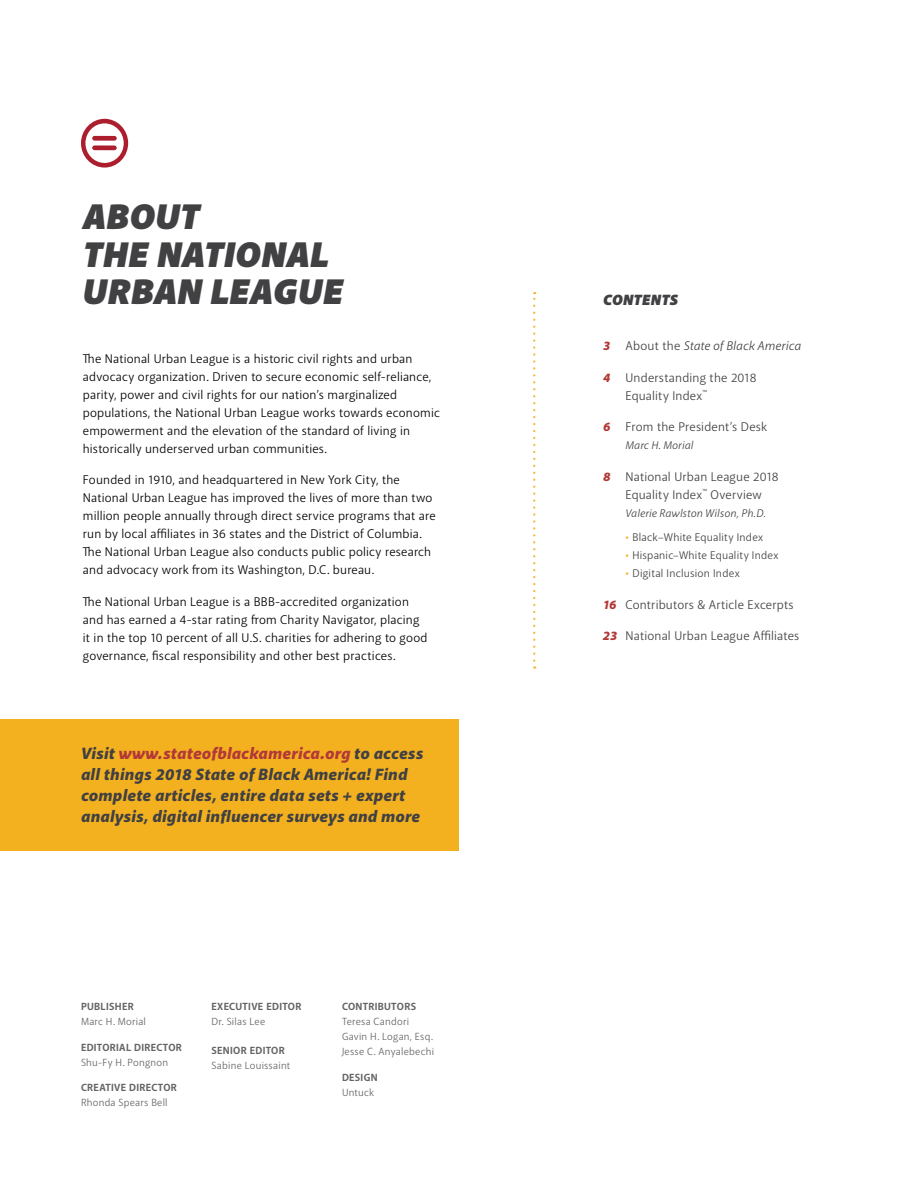
<style>
.page{position:relative;width:918px;height:1188px;background:#fff}
.page>*{position:absolute;margin:0;border:0;box-sizing:border-box;transform-origin:0 0}
.t1{font:italic 900 36px/37.5px "Akagi Pro";letter-spacing:.025em;color:#414042}
.t2{font:italic 900 16.5px/21px "Akagi Pro";letter-spacing:.025em;color:#414042}
.t3{font:italic 900 15px "Akagi Pro";letter-spacing:.025em;color:#414042}
.t4{font:12.75px/18px "Akagi Pro";letter-spacing:.015em;color:#000}
.t5{font:12.75px/18px "Akagi Pro";letter-spacing:.015em;color:#414042}
.t6{font:italic 12.75px "Akagi Pro";letter-spacing:.015em;color:#414042}
.t7{font:11.25px "Akagi Pro";letter-spacing:.02em;color:#414042}
.t8{font:italic 11.25px "Akagi Pro";letter-spacing:.02em;color:#414042}
.t9{font:10.5px/15px "Akagi Pro";letter-spacing:.02em;color:#636466}
.t10{font:700 10.5px "Akagi Pro";letter-spacing:.03em;color:#636466}
.s1{color:#b23938}
.s2{font-weight:900;color:#b23938}
.s3{font-style:normal}
.s4{font-weight:900;font-style:italic;color:#b23938}
.s5{font-size:12.75px;color:#f3b120}
</style>
<div class="page">
<svg style="left:533px;top:292px;width:2px;height:377px"></svg>
<svg style="left:81px;top:119px;width:47px;height:49px"></svg>
<div style="left:0;top:719px;width:459px;height:132px;background:#f3b120"></div>
<h1 class="t1" style="left:83px;top:200px;width:261px">ABOUT<br>THE NATIONAL<br>URBAN LEAGUE</h1>
<p class="t4" style="left:83px;top:350px;width:359px">The National Urban League is a historic civil rights and urban advocacy organization. Driven to secure economic self-reliance, parity, power and civil rights for our nation’s marginalized populations, the National Urban League works towards economic empowerment and the elevation of the standard of living in historically underserved urban communities.</p>
<p class="t4" style="left:83px;top:471px;width:354px">Founded in 1910, and headquartered in New York City, the National Urban League has improved the lives of more than two million people annually through direct service programs that are run by local affiliates in 36 states and the District of Columbia.<br>The National Urban League also conducts public policy research and advocacy work from its Washington, D.C. bureau.</p>
<p class="t4" style="left:83px;top:593px;width:346px">The National Urban League is a BBB-accredited organization and has earned a 4-star rating from Charity Navigator, placing it in the top 10 percent of all U.S. charities for adhering to good governance, fiscal responsibility and other best practices.</p>
<p class="t2" style="left:81px;top:743px;width:344px">Visit <span class="s1">www.stateofblackamerica.org</span> to access all things 2018 State of Black America! Find complete articles, entire data sets + expert analysis, digital influencer surveys and more</p>
<p class="t10" style="left:81px;top:1000px;width:54px">PUBLISHER</p>
<p class="t9" style="left:81px;top:1014px;width:67px">Marc H. Morial</p>
<p class="t10" style="left:81px;top:1041px;width:102px">EDITORIAL DIRECTOR</p>
<p class="t9" style="left:81px;top:1055px;width:89px">Shu-Fy H. Pongnon</p>
<p class="t10" style="left:81px;top:1081px;width:97px">CREATIVE DIRECTOR</p>
<p class="t9" style="left:81px;top:1096px;width:88px">Rhonda Spears Bell</p>
<p class="t10" style="left:212px;top:1000px;width:91px">EXECUTIVE EDITOR</p>
<p class="t9" style="left:212px;top:1014px;width:55px">Dr. Silas Lee</p>
<p class="t10" style="left:212px;top:1044px;width:75px">SENIOR EDITOR</p>
<p class="t9" style="left:212px;top:1058px;width:80px">Sabine Louissaint</p>
<p class="t10" style="left:342px;top:1000px;width:76px">CONTRIBUTORS</p>
<p class="t9" style="left:342px;top:1014px;width:94px">Teresa Candori<br>Gavin H. Logan, Esq.<br>Jesse C. Anyalebechi</p>
<p class="t10" style="left:342px;top:1071px;width:37px">DESIGN</p>
<p class="t9" style="left:342px;top:1085px;width:34px">Untuck</p>
<p class="t3" style="left:603px;top:291px;width:76px">CONTENTS</p>
<p class="t6" style="left:603px;top:338px;width:200px"><span class="s2">3</span> <span class="s3">About the</span> State of Black America</p>
<p class="t5" style="left:626px;top:368px;width:132px;text-indent:-23px"><span class="s4">4</span> Understanding the 2018<br>Equality Index<sup>™</sup></p>
<p class="t5" style="left:603px;top:418px;width:166px"><span class="s4">6</span> From the President’s Desk</p>
<p class="t8" style="left:626px;top:438px;width:69px">Marc H. Morial</p>
<p class="t5" style="left:603px;top:467px;width:177px;text-align:center"><span class="s4">8</span> National Urban League 2018<br>Equality Index<sup>™</sup> Overview</p>
<p class="t8" style="left:626px;top:506px;width:142px">Valerie Rawlston Wilson, Ph.D.</p>
<p class="t7" style="left:626px;top:531px;width:139px"><span class="s5">•</span> Black–White Equality Index</p>
<p class="t7" style="left:626px;top:549px;width:155px"><span class="s5">•</span> Hispanic–White Equality Index</p>
<p class="t7" style="left:626px;top:567px;width:116px"><span class="s5">•</span> Digital Inclusion Index</p>
<p class="t5" style="left:603px;top:596px;width:192px"><span class="s4">16</span> Contributors &amp; Article Excerpts</p>
<p class="t5" style="left:603px;top:627px;width:198px"><span class="s4">23</span> National Urban League Affiliates</p>
</div>
